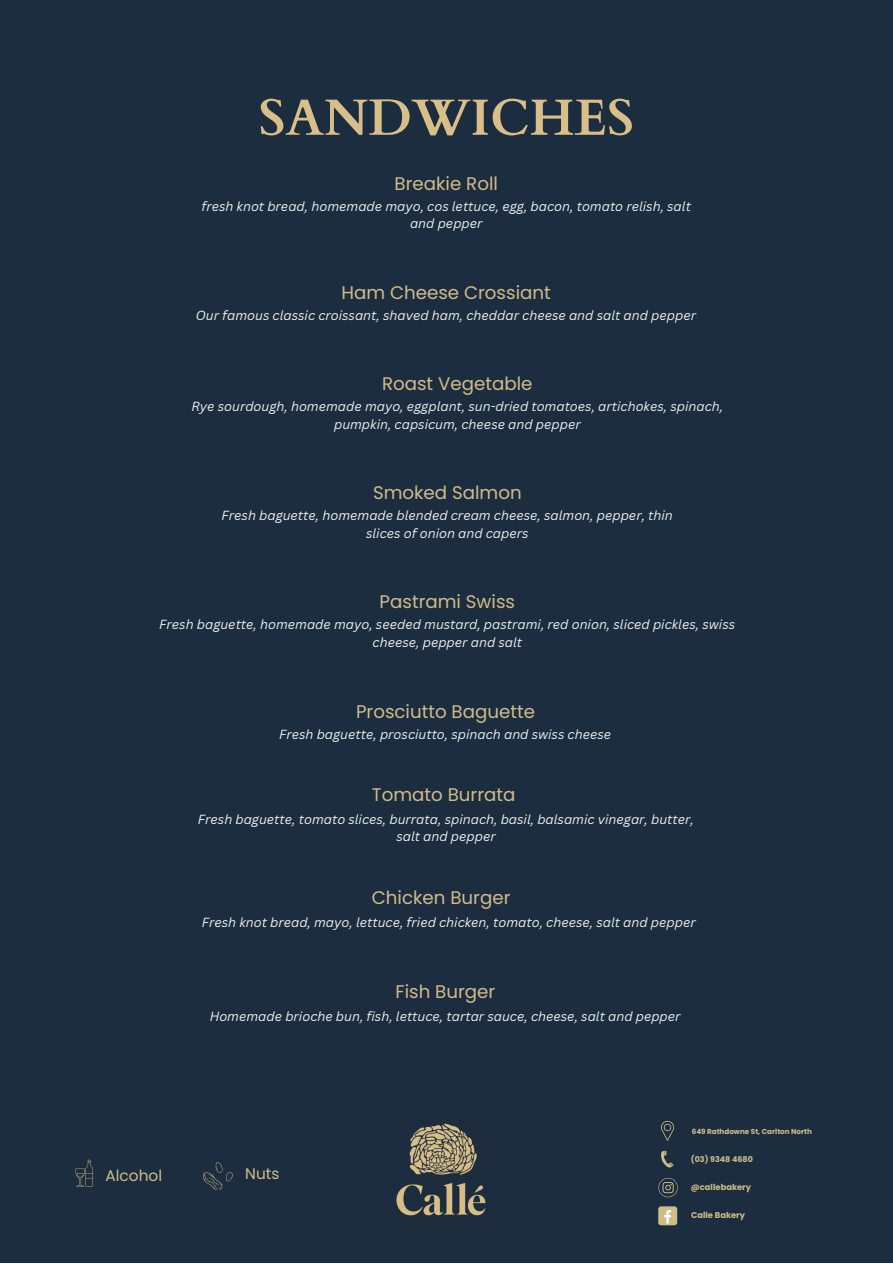
<style>
.page{position:relative;width:893px;height:1264px;background:#fff}
.page>*{position:absolute;margin:0;border:0;box-sizing:border-box;transform-origin:0 0}
.t1{font:700 51px "Cardo";color:#d8be88}
.t2{font:18.3px "Poppins";color:#d0bc8a}
.t3{font:15.3px "Poppins";color:#d0bc8a}
.t4{font:italic 12.9px/17.1px "Canva Sans";color:#f0f1f0;text-align:center}
.t5{font:700 8.4px "Poppins";color:#d0bc8a}
.t6{font:700 7.95px "Poppins";color:#d0bc8a}
.t7{font:700 7.2px "Poppins";color:#d0bc8a}
</style>
<div class="page">
<div style="left:0;top:0;width:892px;height:1262px;background:#1c2d3f"></div>
<img style="left:396px;top:1123px;width:90px;height:93px">
<svg style="left:75px;top:1159px;width:18px;height:27px"></svg>
<svg style="left:203px;top:1162px;width:29px;height:27px"></svg>
<svg style="left:661px;top:1120px;width:13px;height:20px"></svg>
<svg style="left:661px;top:1150px;width:12px;height:17px"></svg>
<svg style="left:658px;top:1177px;width:19px;height:19px"></svg>
<div style="left:658px;top:1206px;width:19px;height:19px;background:#d0bc8a;border-radius:3px"></div>
<svg style="left:664px;top:1210px;width:7px;height:13px"></svg>
<p class="t1" style="left:258px;top:84px;width:377px">SANDWICHES</p>
<p class="t2" style="left:394px;top:171px;width:105px">Breakie Roll</p>
<p class="t4" style="left:201px;top:197px;width:491px">fresh knot bread, homemade mayo, cos lettuce, egg, bacon, tomato relish, salt and pepper</p>
<p class="t2" style="left:341px;top:279px;width:211px">Ham Cheese Crossiant</p>
<p class="t4" style="left:196px;top:306px;width:501px">Our famous classic croissant, shaved ham, cheddar cheese and salt and pepper</p>
<p class="t2" style="left:382px;top:371px;width:152px">Roast Vegetable</p>
<p class="t4" style="left:191px;top:398px;width:533px">Rye sourdough, homemade mayo, eggplant, sun-dried tomatoes, artichokes, spinach, pumpkin, capsicum, cheese and pepper</p>
<p class="t2" style="left:373px;top:480px;width:150px">Smoked Salmon</p>
<p class="t4" style="left:221px;top:507px;width:453px">Fresh baguette, homemade blended cream cheese, salmon, pepper, thin slices of onion and capers</p>
<p class="t2" style="left:379px;top:589px;width:137px">Pastrami Swiss</p>
<p class="t4" style="left:159px;top:616px;width:577px">Fresh baguette, homemade mayo, seeded mustard, pastrami, red onion, sliced pickles, swiss cheese, pepper and salt</p>
<p class="t2" style="left:356px;top:698px;width:180px">Prosciutto Baguette</p>
<p class="t4" style="left:279px;top:725px;width:333px">Fresh baguette, prosciutto, spinach and swiss cheese</p>
<p class="t2" style="left:372px;top:781px;width:145px">Tomato Burrata</p>
<p class="t4" style="left:198px;top:810px;width:497px">Fresh baguette, tomato slices, burrata, spinach, basil, balsamic vinegar, butter, salt and pepper</p>
<p class="t2" style="left:372px;top:884px;width:140px">Chicken Burger</p>
<p class="t4" style="left:202px;top:913px;width:495px">Fresh knot bread, mayo, lettuce, fried chicken, tomato, cheese, salt and pepper</p>
<p class="t2" style="left:395px;top:978px;width:101px">Fish Burger</p>
<p class="t4" style="left:210px;top:1007px;width:472px">Homemade brioche bun, fish, lettuce, tartar sauce, cheese, salt and pepper</p>
<p class="t3" style="left:105px;top:1164px;width:58px">Alcohol</p>
<p class="t3" style="left:245px;top:1163px;width:36px">Nuts</p>
<p class="t7" style="left:691px;top:1125px;width:122px">649 Rathdowne St, Carlton North</p>
<p class="t6" style="left:691px;top:1153px;width:63px">(03) 9348 4680</p>
<p class="t5" style="left:691px;top:1181px;width:62px">@callebakery</p>
<p class="t5" style="left:691px;top:1209px;width:56px">Calle Bakery</p>
</div>
